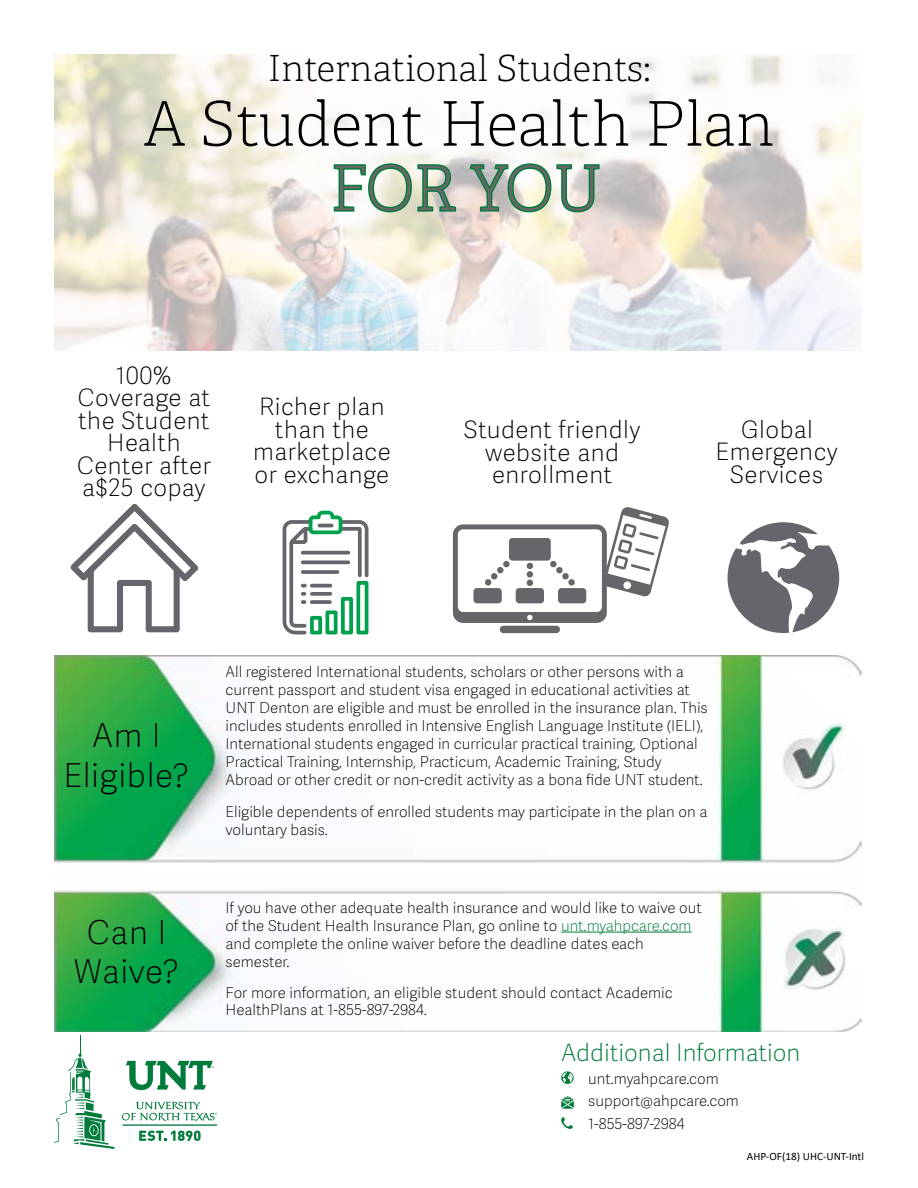
<style>
.page{position:relative;width:918px;height:1188px;background:#fff}
.page>*{position:absolute;margin:0;border:0;box-sizing:border-box;transform-origin:0 0}
.t1{font:100 61.5px "Adelle";color:#000}
.t2{font:100 61.5px "Adelle";letter-spacing:-.015em;color:#676767}
.t3{font:100 36px "Adelle";color:#000}
.t4{font:100 33px/39.8px "Adelle Sans";letter-spacing:.02em;color:#000;text-align:center}
.t5{font:100 24px/22.5px "Adelle Sans";letter-spacing:.02em;color:#000;text-align:center}
.t6{font:100 24px "Adelle Sans";color:#007b3b}
.t7{font:100 15px/18px "Adelle Sans";color:#000}
.t8{font:11.25px "Calibri";color:#000}
.s1{color:#007b3b}
</style>
<div class="page">
<img style="left:54px;top:54px;width:808px;height:297px">
<svg style="left:561px;top:1071px;width:13px;height:13px"></svg>
<svg style="left:561px;top:1117px;width:12px;height:12px"></svg>
<svg style="left:561px;top:1096px;width:13px;height:13px"></svg>
<img style="left:54px;top:655px;width:808px;height:377px">
<hr style="left:561px;top:932px;width:131px;height:1px;background:#007b3b">
<svg style="left:332px;top:162px;width:126px;height:52px"></svg>
<svg style="left:468px;top:162px;width:133px;height:52px"></svg>
<svg style="left:728px;top:522px;width:111px;height:111px"></svg>
<div style="left:500px;top:626px;width:60px;height:7px;background:#65656a;border-radius:4px"></div>
<svg style="left:453px;top:507px;width:216px;height:116px"></svg>
<svg style="left:282px;top:510px;width:87px;height:125px"></svg>
<svg style="left:71px;top:504px;width:127px;height:128px"></svg>
<svg style="left:126px;top:1061px;width:88px;height:29px"></svg>
<svg style="left:122px;top:1102px;width:95px;height:19px"></svg>
<hr style="left:122px;top:1124px;width:95px;height:2px;background:#007940">
<svg style="left:139px;top:1131px;width:62px;height:10px"></svg>
<svg style="left:54px;top:1035px;width:60px;height:114px"></svg>
<h2 class="t3" style="left:267px;top:47px;width:385px">International Students:</h2>
<h1 class="t1" style="left:144px;top:87px;width:632px">A Student Health Plan</h1>
<h1 class="t2" style="left:330px;top:151px;width:273px">FOR YOU</h1>
<h3 class="t5" style="left:77px;top:363px;width:136px">100%<br>Coverage at the Student<br>Health<br>Center after a$25 copay</h3>
<h3 class="t5" style="left:253px;top:395px;width:139px">Richer plan than the marketplace or exchange</h3>
<h3 class="t5" style="left:464px;top:418px;width:178px">Student friendly website and enrollment</h3>
<h3 class="t5" style="left:716px;top:417px;width:124px">Global<br>Emergency<br>Services</h3>
<h3 class="t4" style="left:63px;top:714px;width:127px">Am I<br>Eligible?</h3>
<h3 class="t4" style="left:73px;top:911px;width:107px">Can I<br>Waive?</h3>
<p class="t7" style="left:226px;top:662px;width:484px">All registered International students, scholars or other persons with a current passport and student visa engaged in educational activities at UNT Denton are eligible and must be enrolled in the insurance plan. This includes students enrolled in Intensive English Language Institute (IELI), International students engaged in curricular practical training, Optional Practical Training, Internship, Practicum, Academic Training, Study Abroad or other credit or non-credit activity as a bona fide UNT student.</p>
<p class="t7" style="left:226px;top:802px;width:483px">Eligible dependents of enrolled students may participate in the plan on a voluntary basis.</p>
<p class="t7" style="left:226px;top:898px;width:478px">If you have other adequate health insurance and would like to waive out of the Student Health Insurance Plan, go online to <span class="s1">unt.myahpcare.com </span>and complete the online waiver before the deadline dates each semester.</p>
<p class="t7" style="left:226px;top:984px;width:449px;line-height:16.5px">For more information, an eligible student should contact Academic<br>HealthPlans at 1-855-897-2984.</p>
<h3 class="t6" style="left:561px;top:1036px;width:241px">Additional Information</h3>
<p class="t7" style="left:588px;top:1067px;width:152px;line-height:22.5px">unt.myahpcare.com support@ahpcare.com<br>1-855-897-2984</p>
<p class="t8" style="left:747px;top:1148px;width:119px">AHP-OF(18) UHC-UNT-Intl</p>
</div>
